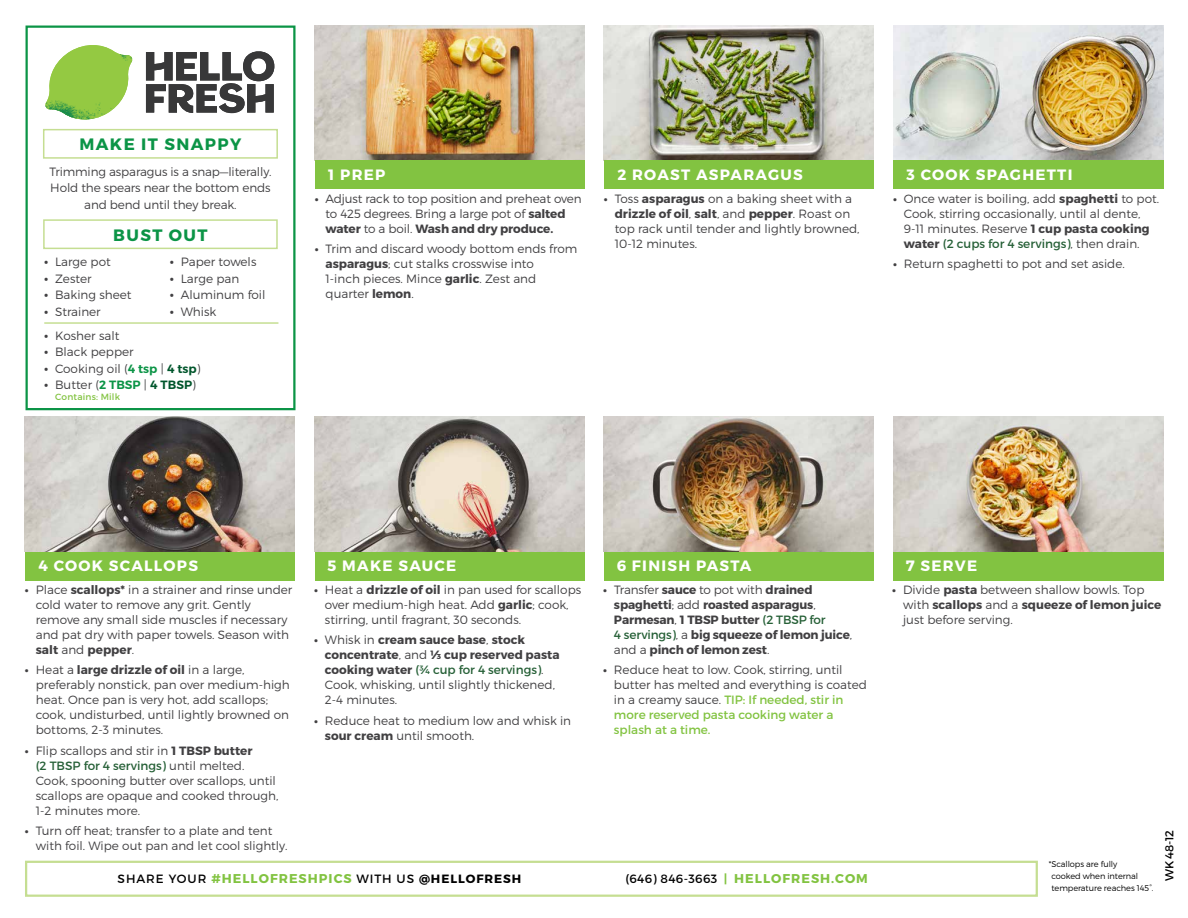
<style>
.page{position:relative;width:1188px;height:918px;background:#fff}
.page>*{position:absolute;margin:0;border:0;box-sizing:border-box;transform-origin:0 0}
.t1{font:700 16.5px "Montserrat";letter-spacing:.085em;color:#0b9446}
.t2{font:700 15px "Montserrat";letter-spacing:.085em;color:#fff}
.t3{font:700 12.75px "Montserrat";letter-spacing:.08em;color:#82c341}
.t4{font:300 12px/15px "Montserrat";color:#414042}
.t5{font:700 12px/15px "Montserrat";letter-spacing:-.01em;color:#414042}
.t6{font:12px "Montserrat";letter-spacing:.08em;color:#000}
.t7{font:11.55px "Montserrat";color:#000}
.t8{font:9px "Montserrat";letter-spacing:.02em;color:#82c341}
.t9{font:300 8.25px/12px "Montserrat";letter-spacing:-.01em;color:#000}
.s1{font-weight:600;font-size:13.5px}
.s2{font-weight:600;color:#0b9446}
.s3{font-weight:600;color:#00562c}
.s4{font-weight:700}
.s5{font-weight:400;color:#266037}
.s6{font-weight:300}
.s7{font-weight:400;color:#82c341}
.s8{font-weight:700;font-size:12.75px;color:#82c341}
.s9{font-weight:400;font-size:12px;color:#000}
.s10{font-size:12px}
</style>
<div class="page">
<div style="left:43px;top:129px;width:235px;height:30px;border:2px solid #c5de92"></div>
<div style="left:43px;top:219px;width:235px;height:30px;border:2px solid #c5de92"></div>
<div style="left:26px;top:26px;width:270px;height:384px;border:2px solid #0b9446"></div>
<div style="left:25px;top:861px;width:1013px;height:36px;border:2px solid #c5de92"></div>
<svg style="left:146px;top:51px;width:128px;height:62px"></svg>
<svg style="left:45px;top:45px;width:87px;height:74px"></svg>
<img style="left:315px;top:25px;width:270px;height:135px">
<img style="left:604px;top:25px;width:270px;height:135px">
<img style="left:604px;top:417px;width:270px;height:135px">
<img style="left:25px;top:417px;width:270px;height:135px">
<img style="left:893px;top:25px;width:270px;height:135px">
<img style="left:893px;top:417px;width:270px;height:135px">
<img style="left:315px;top:417px;width:270px;height:135px">
<div style="left:25px;top:552px;width:270px;height:28px;background:#82c341"></div>
<div style="left:604px;top:552px;width:270px;height:28px;background:#82c341"></div>
<div style="left:893px;top:552px;width:270px;height:28px;background:#82c341"></div>
<div style="left:315px;top:552px;width:270px;height:28px;background:#82c341"></div>
<div style="left:315px;top:160px;width:270px;height:29px;background:#82c341"></div>
<div style="left:604px;top:160px;width:270px;height:29px;background:#82c341"></div>
<div style="left:893px;top:160px;width:270px;height:29px;background:#82c341"></div>
<hr style="left:44px;top:322px;width:234px;height:2px;background:#c5de92">
<h1 class="t1" style="left:79px;top:134px;width:164px">MAKE IT SNAPPY</h1>
<p class="t4" style="left:49px;top:163px;width:224px;line-height:16.5px;text-align:center">Trimming asparagus is a snap—literally.<br>Hold the spears near the bottom ends and bend until they break.</p>
<h1 class="t1" style="left:113px;top:225px;width:96px">BUST OUT</h1>
<p class="t4" style="left:44px;top:254px;width:68px"><span class="s1">•</span> Large pot</p>
<p class="t4" style="left:44px;top:271px;width:49px"><span class="s1">•</span> Zester</p>
<p class="t4" style="left:44px;top:287px;width:89px"><span class="s1">•</span> Baking sheet</p>
<p class="t4" style="left:44px;top:304px;width:58px"><span class="s1">•</span> Strainer</p>
<p class="t4" style="left:170px;top:254px;width:88px"><span class="s1">•</span> Paper towels</p>
<p class="t4" style="left:170px;top:271px;width:71px"><span class="s1">•</span> Large pan</p>
<p class="t4" style="left:170px;top:287px;width:97px"><span class="s1">•</span> Aluminum foil</p>
<p class="t4" style="left:170px;top:304px;width:48px"><span class="s1">•</span> Whisk</p>
<p class="t4" style="left:44px;top:328px;width:77px"><span class="s1">•</span> Kosher salt</p>
<p class="t4" style="left:44px;top:344px;width:91px"><span class="s1">•</span> Black pepper</p>
<p class="t4" style="left:44px;top:361px;width:158px"><span class="s1">•</span> Cooking oil (<span class="s2">4 tsp</span> | <span class="s3">4 tsp</span>)</p>
<p class="t4" style="left:44px;top:377px;width:153px"><span class="s1">•</span> Butter (<span class="s2">2 TBSP</span> | <span class="s3">4 TBSP</span>)</p>
<p class="t8" style="left:55px;top:391px;width:67px">Contains: Milk</p>
<p class="t2" style="left:328px;top:165px;width:59px">1 PREP</p>
<p class="t4" style="left:326px;top:191px;width:258px;text-indent:-11px"><span class="s4">•</span> Adjust rack to top position and preheat oven to 425 degrees. Bring a large pot of <span class="s4">salted water</span> to a boil. <span class="s4">Wash and dry produce.</span></p>
<p class="t4" style="left:326px;top:241px;width:253px;text-indent:-11px"><span class="s4">•</span> Trim and discard woody bottom ends from <span class="s4">asparagus</span>; cut stalks crosswise into<br>1-inch pieces. Mince <span class="s4">garlic</span>. Zest and quarter <span class="s4">lemon</span>.</p>
<p class="t2" style="left:617px;top:165px;width:187px">2 ROAST ASPARAGUS</p>
<p class="t4" style="left:615px;top:191px;width:246px;text-indent:-11px"><span class="s4">•</span> Toss <span class="s4">asparagus</span> on a baking sheet with a <span class="s4">drizzle of oil</span>, <span class="s4">salt</span>, and <span class="s4">pepper</span>. Roast on top rack until tender and lightly browned, 10-12 minutes.</p>
<p class="t2" style="left:907px;top:165px;width:167px">3 COOK SPAGHETTI</p>
<p class="t4" style="left:904px;top:191px;width:257px;text-indent:-11px"><span class="s4">•</span> Once water is boiling, add <span class="s4">spaghetti</span> to pot.<br>Cook, stirring occasionally, until al dente, 9-11 minutes. Reserve <span class="s4">1 cup pasta cooking water</span> <span class="s5">(2 cups for 4 servings)</span>, then drain.</p>
<p class="t4" style="left:893px;top:256px;width:233px"><span class="s4">•</span> Return spaghetti to pot and set aside.</p>
<p class="t2" style="left:38px;top:556px;width:161px">4 COOK SCALLOPS</p>
<p class="t4" style="left:36px;top:582px;width:258px;text-indent:-11px"><span class="s4">•</span> Place <span class="s4">scallops*</span> in a strainer and rinse under cold water to remove any grit. Gently remove any small side muscles if necessary and pat dry with paper towels. Season with <span class="s4">salt</span> and <span class="s4">pepper</span>.</p>
<p class="t4" style="left:36px;top:662px;width:256px;text-indent:-11px"><span class="s4">•</span> Heat a <span class="s4">large drizzle of oil</span> in a large, preferably nonstick, pan over medium-high heat. Once pan is very hot, add scallops; cook, undisturbed, until lightly browned on bottoms, 2-3 minutes.</p>
<p class="t4" style="left:36px;top:743px;width:244px;text-indent:-11px"><span class="s4">•</span> Flip scallops and stir in <span class="s4">1 TBSP butter<br></span><span class="s5">(2 TBSP for 4 servings)</span> until melted.<br>Cook, spooning butter over scallops, until scallops are opaque and cooked through, 1-2 minutes more.</p>
<p class="t4" style="left:36px;top:823px;width:253px;text-indent:-11px"><span class="s4">•</span> Turn off heat; transfer to a plate and tent with foil. Wipe out pan and let cool slightly.</p>
<p class="t2" style="left:328px;top:556px;width:130px">5 MAKE SAUCE</p>
<p class="t4" style="left:325px;top:582px;width:258px;text-indent:-11px"><span class="s4">•</span> Heat a <span class="s4">drizzle of oil</span> in pan used for scallops over medium-high heat. Add <span class="s4">garlic</span>; cook, stirring, until fragrant, 30 seconds.</p>
<p class="t5" style="left:325px;top:633px;width:236px;text-indent:-11px">• <span class="s6">Whisk in</span> cream sauce base<span class="s6">,</span> stock concentrate<span class="s6">, and</span> 1⁄3 cup reserved pasta cooking water <span class="s5">(¾ cup for 4 servings)</span><span class="s6">.<br>Cook, whisking, until slightly thickened, 2-4 minutes.</span></p>
<p class="t4" style="left:325px;top:713px;width:248px;text-indent:-11px"><span class="s4">•</span> Reduce heat to medium low and whisk in <span class="s4">sour cream</span> until smooth.</p>
<p class="t2" style="left:617px;top:556px;width:136px">6 FINISH PASTA</p>
<p class="t5" style="left:614px;top:582px;width:240px;text-indent:-11px">• <span class="s6">Transfer</span> sauce <span class="s6">to pot with</span> drained spaghetti<span class="s6">; add</span> roasted asparagus<span class="s6">, </span>Parmesan<span class="s6">,</span> 1 TBSP butter <span class="s5">(2 TBSP for<br>4 servings)</span><span class="s6">, a</span> big squeeze of lemon juice<span class="s6">, and a</span> pinch of lemon zest<span class="s6">.</span></p>
<p class="t4" style="left:614px;top:662px;width:254px;text-indent:-11px"><span class="s4">•</span> Reduce heat to low. Cook, stirring, until butter has melted and everything is coated in a creamy sauce. <span class="s7">TIP: If needed, stir in more reserved pasta cooking water a splash at a time.</span></p>
<p class="t6" style="left:118px;top:872px;width:405px">SHARE YOUR <span class="s8">#HELLOFRESHPICS</span> WITH US <span class="s4">@HELLOFRESH</span></p>
<p class="t3" style="left:625px;top:871px;width:244px"><span class="s9">(646) 846-3663</span> <span class="s10">|</span> HELLOFRESH.COM</p>
<p class="t2" style="left:906px;top:556px;width:73px">7 SERVE</p>
<p class="t4" style="left:903px;top:582px;width:260px;text-indent:-11px"><span class="s4">•</span> Divide <span class="s4">pasta</span> between shallow bowls. Top with <span class="s4">scallops</span> and a <span class="s4">squeeze of lemon juice </span>just before serving.</p>
<p class="t9" style="left:1052px;top:858px;width:103px;text-indent:-3px">*Scallops are fully<br>cooked when internal temperature reaches 145°.</p>
<p class="t7" style="left:1162px;top:881px;width:52px;rotate:-90deg">WK 48-12</p>
</div>
